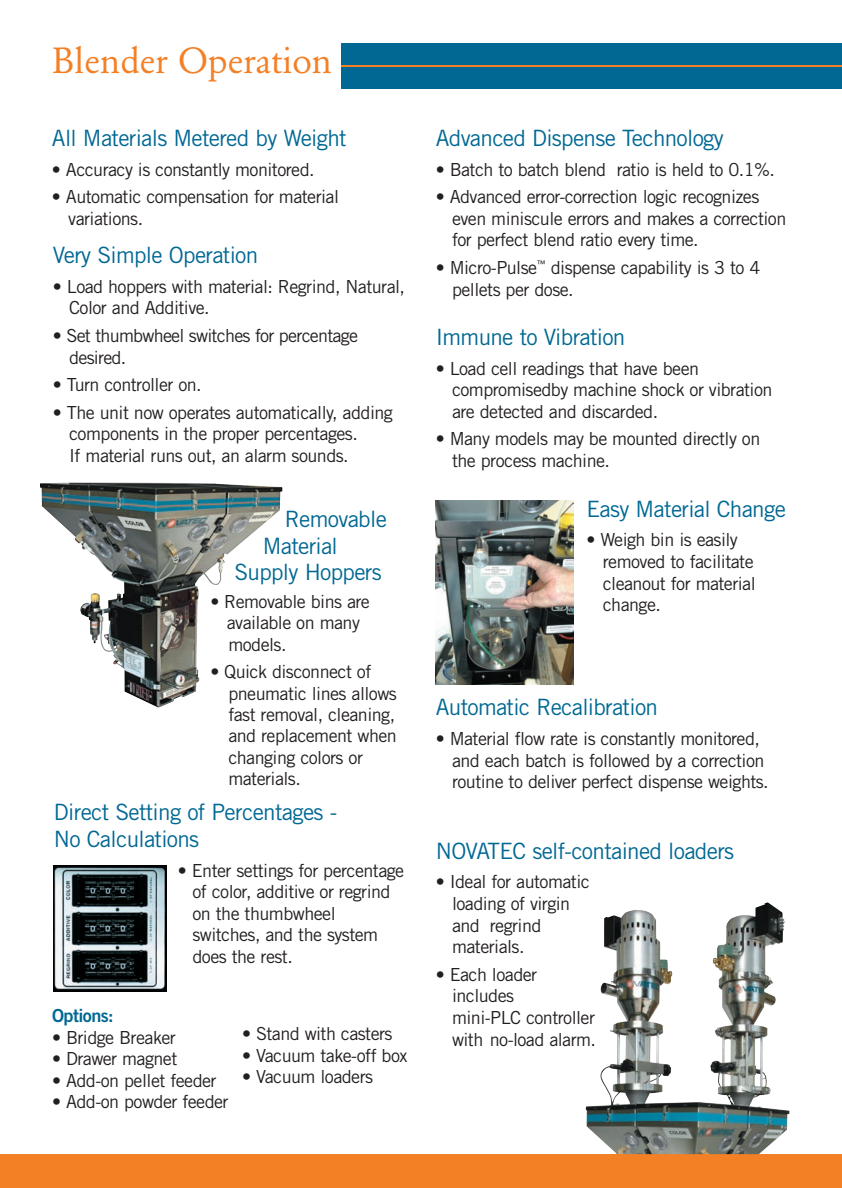
<style>
.page{position:relative;width:842px;height:1188px;background:#fff}
.page>*{position:absolute;margin:0;border:0;box-sizing:border-box;transform-origin:0 0}
.t1{font:36px "Garamond BE";color:#f48026}
.t2{font:22.5px/27px "Trade Gothic";letter-spacing:-.03em;color:#006893}
.t3{font:18px/21.6px "Trade Gothic";letter-spacing:-.03em;color:#231f20}
.t4{font:18px "Trade Gothic Bold Two";letter-spacing:-.03em;color:#006893}
</style>
<div class="page">
<div style="left:341px;top:51px;width:501px;height:30px;background:#f48026"></div>
<div style="left:341px;top:44px;width:501px;height:21px;background:#006893"></div>
<div style="left:341px;top:67px;width:501px;height:21px;background:#006893"></div>
<div style="left:0;top:1154px;width:842px;height:34px;background:#f48026"></div>
<img style="left:585px;top:909px;width:181px;height:245px">
<img style="left:40px;top:482px;width:242px;height:226px">
<img style="left:53px;top:866px;width:113px;height:125px">
<img style="left:436px;top:500px;width:137px;height:185px">
<h1 class="t1" style="left:52px;top:46px;width:281px">Blender Operation</h1>
<p class="t2" style="left:52px;top:127px;width:296px">All Materials Metered by Weight</p>
<p class="t3" style="left:52px;top:160px;width:264px">• Accuracy is constantly monitored.</p>
<p class="t3" style="left:68px;top:188px;width:272px;text-indent:-16px">• Automatic compensation for material variations.</p>
<p class="t2" style="left:53px;top:244px;width:207px">Very Simple Operation</p>
<p class="t3" style="left:69px;top:277px;width:337px;text-indent:-16px">• Load hoppers with material: Regrind, Natural,<br>Color and Additive.</p>
<p class="t3" style="left:69px;top:326px;width:290px;text-indent:-16px">• Set thumbwheel switches for percentage desired.</p>
<p class="t3" style="left:53px;top:376px;width:150px">• Turn controller on.</p>
<p class="t3" style="left:69px;top:403px;width:325px;text-indent:-16px">• The unit now operates automatically, adding components in the proper percentages.<br>If material runs out, an alarm sounds.</p>
<p class="t2" style="left:285px;top:507px;width:103px">Removable</p>
<p class="t2" style="left:263px;top:534px;width:77px">Material</p>
<p class="t2" style="left:234px;top:561px;width:149px">Supply Hoppers</p>
<p class="t3" style="left:227px;top:592px;width:145px;text-indent:-16px">• Removable bins are available on many models.</p>
<p class="t3" style="left:228px;top:663px;width:170px;text-indent:-18px">• Quick disconnect of pneumatic lines allows fast removal, cleaning, and replacement when changing colors or materials.</p>
<p class="t2" style="left:54px;top:800px;width:285px">Direct Setting of Percentages -<br>No Calculations</p>
<p class="t3" style="left:192px;top:861px;width:213px;text-indent:-15px">• Enter settings for percentage of color, additive or regrind on the thumbwheel switches, and the system does the rest.</p>
<p class="t4" style="left:52px;top:1009px;width:63px">Options:</p>
<p class="t3" style="left:52px;top:1028px;width:125px">• Bridge Breaker</p>
<p class="t3" style="left:52px;top:1050px;width:127px">• Drawer magnet</p>
<p class="t3" style="left:52px;top:1071px;width:166px">• Add-on pellet feeder</p>
<p class="t3" style="left:52px;top:1093px;width:178px">• Add-on powder feeder</p>
<p class="t3" style="left:242px;top:1024px;width:152px">• Stand with casters</p>
<p class="t3" style="left:242px;top:1046px;width:167px">• Vacuum take-off box</p>
<p class="t3" style="left:242px;top:1068px;width:133px">• Vacuum loaders</p>
<p class="t2" style="left:436px;top:127px;width:289px">Advanced Dispense Technology</p>
<p class="t3" style="left:436px;top:160px;width:341px">• Batch to batch blend ratio is held to 0.1%.</p>
<p class="t3" style="left:452px;top:188px;width:336px;text-indent:-16px">• Advanced error-correction logic recognizes even miniscule errors and makes a correction for perfect blend ratio every time.</p>
<p class="t3" style="left:452px;top:258px;width:310px;text-indent:-16px">• Micro-Pulse<sup>™</sup> dispense capability is 3 to 4 pellets per dose.</p>
<p class="t2" style="left:436px;top:325px;width:191px">Immune to Vibration</p>
<p class="t3" style="left:452px;top:359px;width:322px;text-indent:-16px">• Load cell readings that have been compromisedby machine shock or vibration are detected and discarded.</p>
<p class="t3" style="left:452px;top:430px;width:310px;text-indent:-16px">• Many models may be mounted directly on the process machine.</p>
<p class="t2" style="left:586px;top:497px;width:201px">Easy Material Change</p>
<p class="t3" style="left:603px;top:531px;width:154px;text-indent:-16px">• Weigh bin is easily removed to facilitate cleanout for material change.</p>
<p class="t2" style="left:436px;top:696px;width:224px">Automatic Recalibration</p>
<p class="t3" style="left:452px;top:729px;width:318px;text-indent:-16px">• Material flow rate is constantly monitored, and each batch is followed by a correction routine to deliver perfect dispense weights.</p>
<p class="t2" style="left:436px;top:839px;width:300px">NOVATEC self-contained loaders</p>
<p class="t3" style="left:452px;top:873px;width:139px;text-indent:-16px">• Ideal for automatic loading of virgin and regrind materials.</p>
<p class="t3" style="left:452px;top:965px;width:145px;text-indent:-16px">• Each loader includes<br>mini-PLC controller with no-load alarm.</p>
</div>
